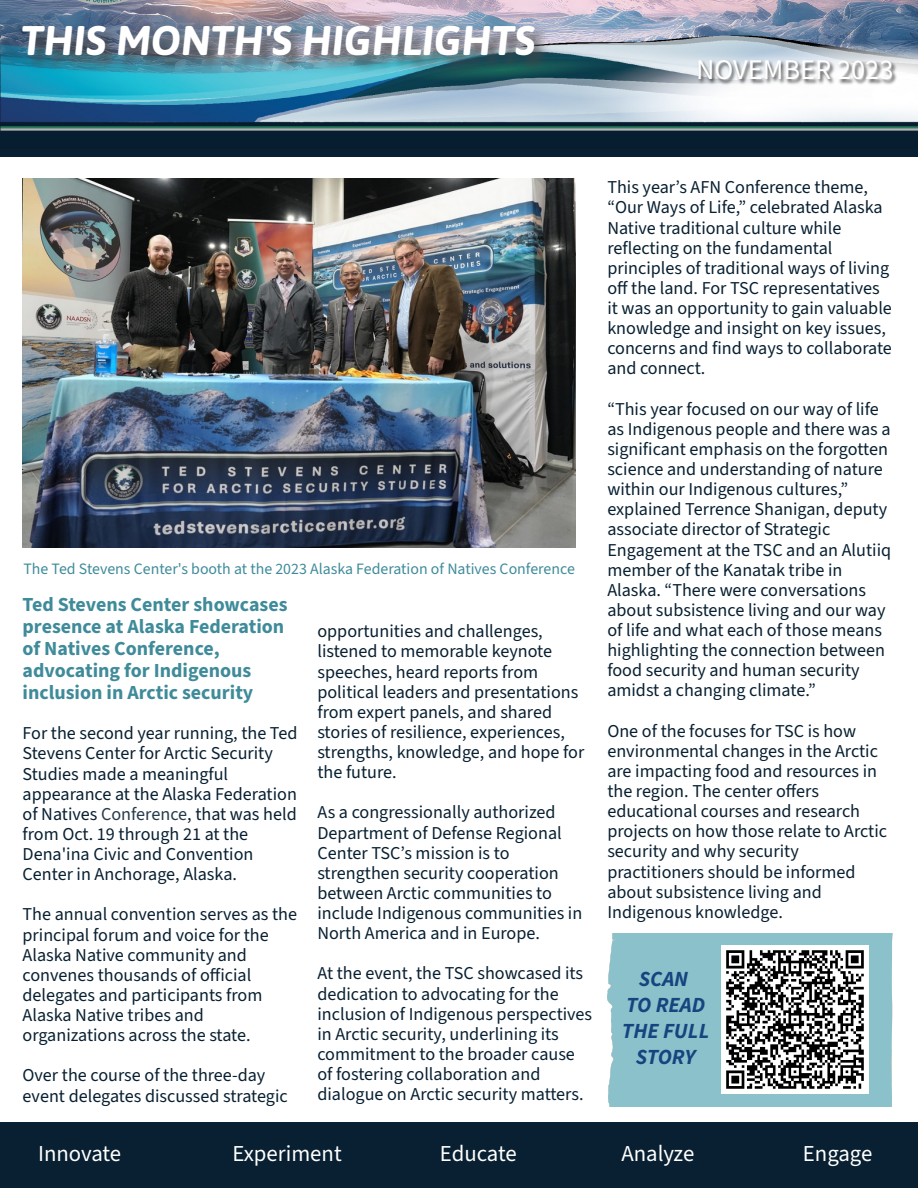
<style>
.page{position:relative;width:918px;height:1188px;background:#fff}
.page>*{position:absolute;margin:0;border:0;box-sizing:border-box;transform-origin:0 0}
.t1{font:italic 700 41.4px "Asap";color:#fff}
.t2{font:28.5px "Source Sans 3";color:#fff}
.t3{font:22.8px "Source Sans 3";color:#fff}
.t4{font:italic 700 21.6px/26px "Source Sans 3";color:#17447f;text-align:center}
.t5{font:700 19.95px/22px "Source Sans 3";color:#3f8b9a}
.t6{font:18.15px/20.1px "Source Sans 3";color:#082031}
.t7{font:15.9px "Source Sans 3";color:#3f8b9a}
.s1{color:#263b4a}
</style>
<div class="page">
<img style="left:0;top:0;width:918px;height:148px">
<img style="left:0;top:0;width:600px;height:96px">
<div style="left:35px;top:1122px;width:883px;height:66px;background:#082031"></div>
<img style="left:665px;top:45px;width:253px;height:55px">
<img style="left:23px;top:178px;width:553px;height:370px">
<div style="left:607px;top:933px;width:286px;height:173px;background:#8bc1cb"></div>
<img style="left:721px;top:946px;width:148px;height:147px">
<h1 class="t1" style="left:21px;top:12px;width:516px">THIS MONTH'S HIGHLIGHTS</h1>
<h2 class="t2" style="left:696px;top:52px;width:199px">NOVEMBER 2023</h2>
<p class="t6" style="left:607px;top:177px;width:286px">This year’s AFN Conference theme, “Our Ways of Life,” celebrated Alaska Native traditional culture while reflecting on the fundamental principles of traditional ways of living off the land. For TSC representatives it was an opportunity to gain valuable knowledge and insight on key issues, concerns and find ways to collaborate and connect.</p>
<p class="t6" style="left:607px;top:399px;width:285px">“This year focused on our way of life as Indigenous people and there was a significant emphasis on the forgotten science and understanding of nature within our Indigenous cultures,” explained Terrence Shanigan, deputy associate director of Strategic Engagement at the TSC and an Alutiiq member of the Kanatak tribe in Alaska. “There were conversations about subsistence living and our way of life and what each of those means highlighting the connection between food security and human security amidst a changing climate.”</p>
<p class="t6" style="left:607px;top:721px;width:281px">One of the focuses for TSC is how environmental changes in the Arctic are impacting food and resources in the region. The center offers educational courses and research projects on how those relate to Arctic security and why security practitioners should be informed about subsistence living and<br>Indigenous knowledge.</p>
<p class="t7" style="left:23px;top:559px;width:553px">The Ted Stevens Center's booth at the 2023 Alaska Federation of Natives Conference</p>
<p class="t5" style="left:23px;top:593px;width:266px">Ted Stevens Center showcases presence at Alaska Federation of Natives Conference, advocating for Indigenous inclusion in Arctic security</p>
<p class="t6" style="left:23px;top:723px;width:277px">For the second year running, the Ted<br>Stevens Center for Arctic Security<br>Studies made a meaningful appearance at the Alaska Federation of Natives <span class="s1">Conference</span>, that was held from Oct. 19 through 21 at the<br>Dena'ina Civic and Convention<br>Center in Anchorage, Alaska.</p>
<p class="t6" style="left:23px;top:904px;width:276px">The annual convention serves as the principal forum and voice for the<br>Alaska Native community and convenes thousands of official delegates and participants from<br>Alaska Native tribes and organizations across the state.</p>
<p class="t6" style="left:23px;top:1065px;width:267px">Over the course of the three-day event delegates discussed strategic</p>
<p class="t3" style="left:38px;top:1139px;width:85px">Innovate</p>
<p class="t3" style="left:232px;top:1139px;width:111px">Experiment</p>
<p class="t3" style="left:440px;top:1139px;width:78px">Educate</p>
<p class="t3" style="left:621px;top:1139px;width:75px">Analyze</p>
<p class="t3" style="left:803px;top:1139px;width:71px">Engage</p>
<p class="t6" style="left:317px;top:621px;width:268px">opportunities and challenges, listened to memorable keynote speeches, heard reports from political leaders and presentations from expert panels, and shared stories of resilience, experiences, strengths, knowledge, and hope for the future.</p>
<p class="t6" style="left:317px;top:802px;width:266px">As a congressionally authorized<br>Department of Defense Regional<br>Center TSC’s mission is to strengthen security cooperation between Arctic communities to include Indigenous communities in<br>North America and in Europe.</p>
<p class="t6" style="left:317px;top:963px;width:276px">At the event, the TSC showcased its dedication to advocating for the inclusion of Indigenous perspectives in Arctic security, underlining its commitment to the broader cause of fostering collaboration and dialogue on Arctic security matters.</p>
<p class="t4" style="left:622px;top:966px;width:89px">SCAN<br>TO READ<br>THE FULL<br>STORY</p>
</div>
